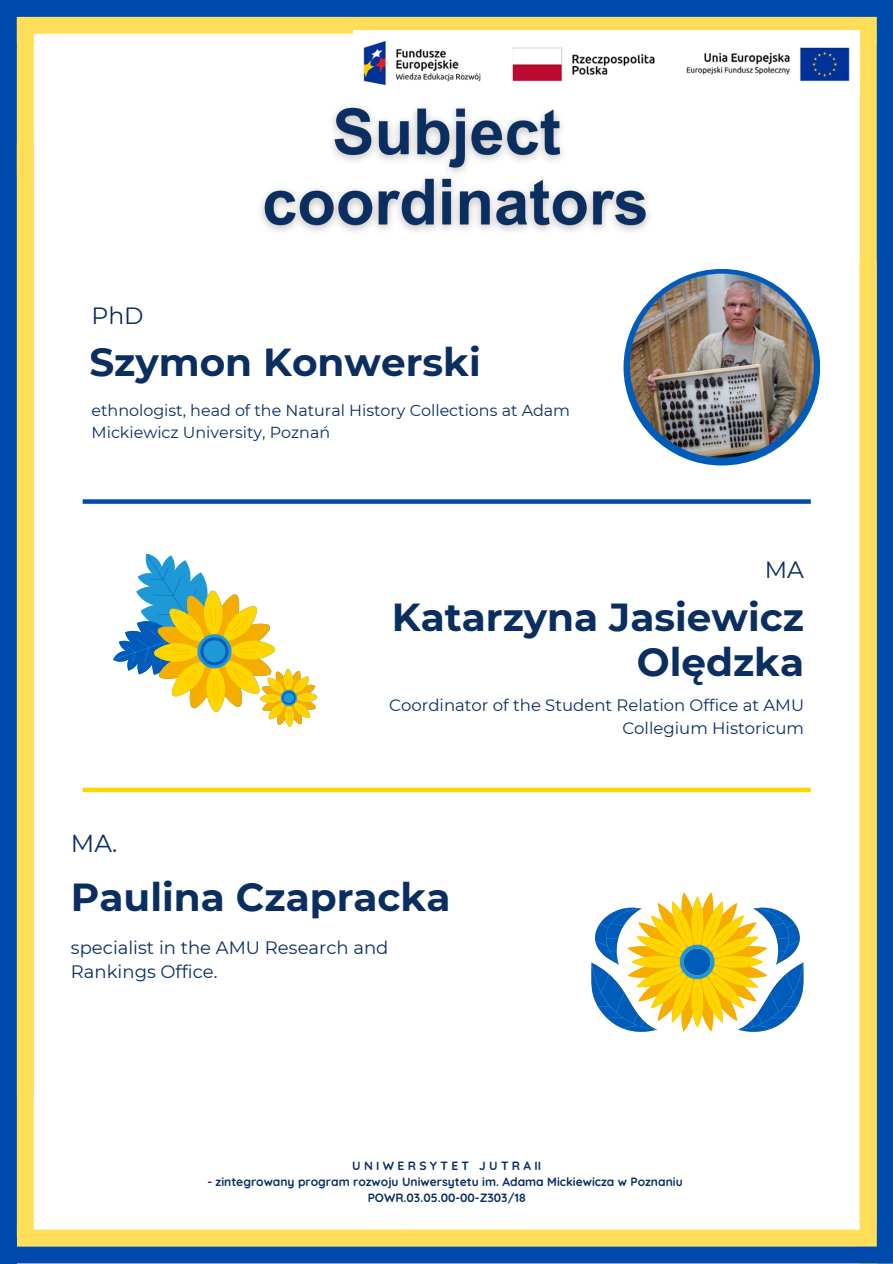
<style>
.page{position:relative;width:893px;height:1264px;background:#fff}
.page>*{position:absolute;margin:0;border:0;box-sizing:border-box;transform-origin:0 0}
.t1{font:700 39px/45px "Montserrat";color:#0a2e60;text-align:right}
.t2{font:24.6px "Montserrat";color:#0a2e60}
.t3{font:23.55px "Montserrat";color:#0a2e60}
.t4{font:18px/24.8px "Montserrat";color:#0a2e60}
.t5{font:16.5px/22.5px "Montserrat";color:#0a2e60;text-align:right}
.t6{font:15.9px/21.3px "Montserrat";color:#0a2e60}
.t7{font:700 12px/16px "Quicksand";color:#0a2e60;text-align:center}
.t8{font:700 12px "Quicksand";letter-spacing:.28em;color:#0a2e60}
</style>
<div class="page">
<div style="left:0;top:17px;width:892px;height:17px;background:#ffde59"></div>
<div style="left:0;top:0;width:17px;height:1221px;background:#004aad"></div>
<div style="left:0;top:1229px;width:892px;height:17px;background:#ffde59"></div>
<div style="left:876px;top:0;width:16px;height:1221px;background:#004aad"></div>
<div style="left:876px;top:42px;width:16px;height:1221px;background:#004aad"></div>
<div style="left:17px;top:0;width:17px;height:1095px;background:#ffde59"></div>
<div style="left:0;top:175px;width:17px;height:1088px;background:#004aad"></div>
<div style="left:859px;top:0;width:17px;height:1221px;background:#ffde59"></div>
<div style="left:0;top:0;width:892px;height:17px;background:#004aad"></div>
<div style="left:859px;top:261px;width:17px;height:1002px;background:#ffde59"></div>
<div style="left:0;top:1246px;width:892px;height:17px;background:#004aad"></div>
<div style="left:17px;top:142px;width:17px;height:1096px;background:#ffde59"></div>
<div style="left:83px;top:499px;width:727px;height:5px;background:#004aad"></div>
<div style="left:83px;top:787px;width:727px;height:5px;background:#ffd500"></div>
<img style="left:353px;top:30px;width:506px;height:56px">
<svg style="left:591px;top:892px;width:213px;height:140px"></svg>
<svg style="left:623px;top:269px;width:197px;height:196px;background:#0f61b7"></svg>
<img style="left:629px;top:274px;width:184px;height:183px;border-radius:50%">
<svg style="left:113px;top:553px;width:205px;height:174px"></svg>
<img style="left:261px;top:106px;width:388px;height:126px">
<h3 class="t3" style="left:91px;top:301px;width:54px">PhD</h3>
<h1 class="t1" style="left:89px;top:339px;width:393px">Szymon Konwerski</h1>
<h3 class="t6" style="left:91px;top:400px;width:480px">ethnologist, head of the Natural History Collections at Adam<br>Mickiewicz University, Poznań</h3>
<h3 class="t3" style="left:764px;top:555px;width:41px">MA</h3>
<h1 class="t1" style="left:392px;top:594px;width:413px">Katarzyna Jasiewicz<br>Olędzka</h1>
<h3 class="t5" style="left:389px;top:694px;width:416px">Coordinator of the Student Relation Office at AMU<br>Collegium Historicum</h3>
<h2 class="t2" style="left:71px;top:827px;width:48px">MA.</h2>
<h1 class="t1" style="left:71px;top:874px;width:381px">Paulina Czapracka</h1>
<h3 class="t4" style="left:71px;top:934px;width:319px">specialist in the AMU Research and<br>Rankings Office.</h3>
<p class="t8" style="left:352px;top:1157px;width:190px">UNIWERSYTET JUTRAII</p>
<p class="t7" style="left:207px;top:1172px;width:477px">- zintegrowany program rozwoju Uniwersytetu im. Adama Mickiewicza w Poznaniu<br>POWR.03.05.00-00-Z303/18</p>
</div>
